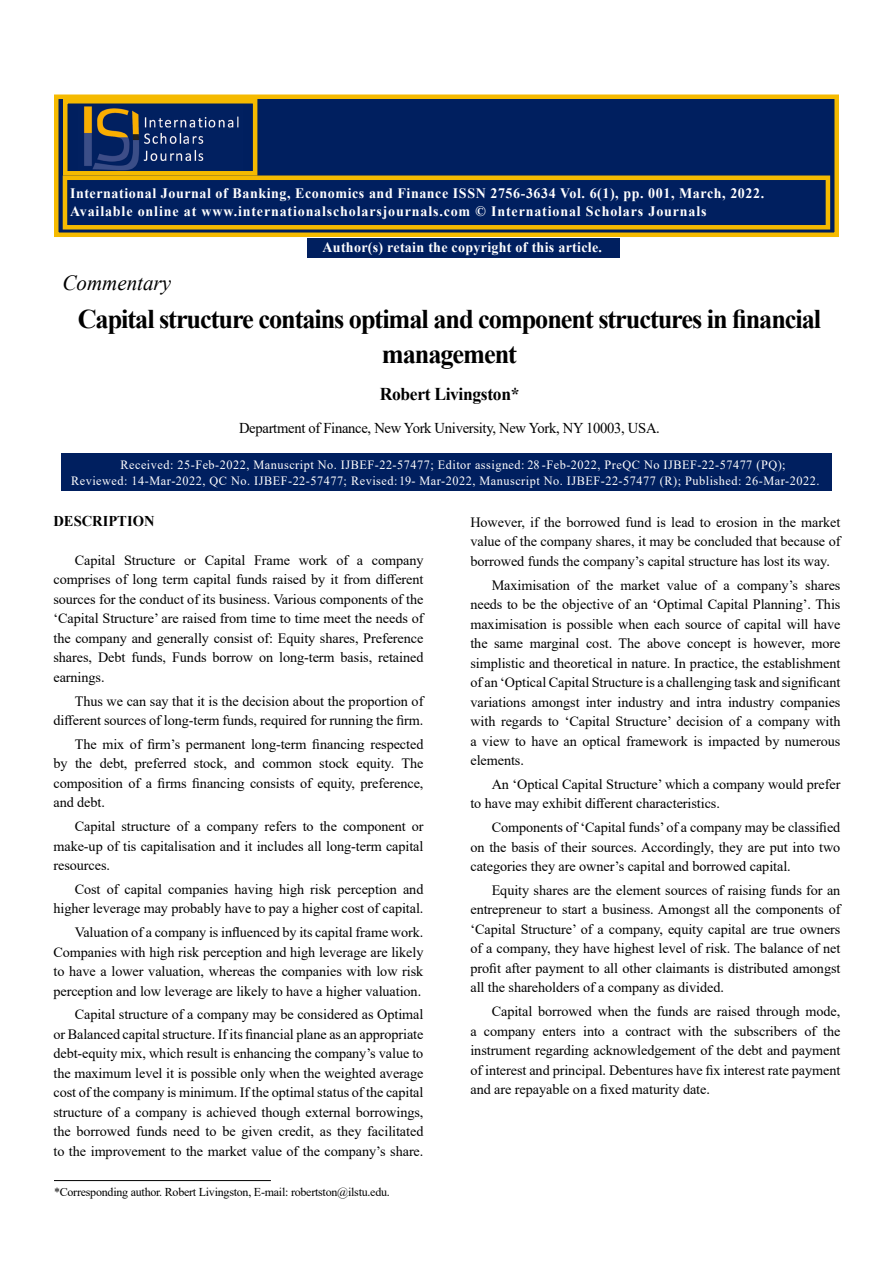
<style>
.page{position:relative;width:893px;height:1263px;background:#fff}
.page>*{position:absolute;margin:0;border:0;box-sizing:border-box;transform-origin:0 0}
.t1{font:700 27px/35.4px "Times New Roman";letter-spacing:-.04em;color:#000;text-align:center}
.t2{font:italic 21.6px "Times New Roman";color:#000}
.t3{font:700 18px "Times New Roman";letter-spacing:-.02em;color:#000}
.t4{font:15px "Times New Roman";letter-spacing:-.02em;color:#000}
.t5{font:700 15px "Times New Roman";color:#000}
.t6{font:700 14.4px/17.2px "Times New Roman";letter-spacing:.06em;color:#fff}
.t7{font:700 14.4px "Times New Roman";letter-spacing:.02em;color:#fff}
.t8{font:14.25px/19.5px "Times New Roman";letter-spacing:-.005em;color:#000;text-align:justify}
.t9{font:12.6px/15.6px "Times New Roman";letter-spacing:.04em;color:#fff}
.t10{font:12px "Times New Roman";letter-spacing:-.02em;color:#000}
</style>
<div class="page">
<div style="left:54px;top:94px;width:785px;height:143px;background:#001f5f;border:4px solid #f5ba00"></div>
<div style="left:63px;top:176px;width:767px;height:54px;background:#001f5f;border:4px solid #f5ba00"></div>
<img style="left:84px;top:106px;width:155px;height:65px">
<div style="left:63px;top:99px;width:194px;height:77px;border:4px solid #f5ba00"></div>
<div style="left:307px;top:238px;width:313px;height:20px;background:#001f5f"></div>
<div style="left:61px;top:454px;width:771px;height:37px;background:#001f5f"></div>
<hr style="left:54px;top:1180px;width:217px;height:1px;background:#000">
<p class="t6" style="left:70px;top:184px;width:696px">International Journal of Banking, Economics and Finance ISSN 2756-3634 Vol. 6(1), pp. 001, March, 2022.<br>Available online at www.internationalscholarsjournals.com © International Scholars Journals</p>
<p class="t7" style="left:323px;top:237px;width:281px">Author(s) retain the copyright of this article.</p>
<h2 class="t2" style="left:62px;top:267px;width:110px">Commentary</h2>
<h1 class="t1" style="left:78px;top:301px;width:745px">Capital structure contains optimal and component structures in financial management</h1>
<p class="t3" style="left:380px;top:381px;width:141px">Robert Livingston*</p>
<p class="t4" style="left:239px;top:418px;width:422px">Department of Finance, New York University, New York, NY 10003, USA.</p>
<p class="t9" style="left:71px;top:457px;width:750px;text-indent:49px">Received: 25-Feb-2022, Manuscript No. IJBEF-22-57477; Editor assigned: 28 -Feb-2022, PreQC No IJBEF-22-57477 (PQ);<br>Reviewed: 14-Mar-2022, QC No. IJBEF-22-57477; Revised: 19- Mar-2022, Manuscript No. IJBEF-22-57477 (R); Published: 26-Mar-2022.</p>
<p class="t5" style="left:53px;top:510px;width:103px">DESCRIPTION</p>
<p class="t8" style="left:53px;top:550px;width:372px;text-indent:21px">Capital Structure or Capital Frame work of a company comprises of long term capital funds raised by it from different sources for the conduct of its business. Various components of the ‘Capital Structure’ are raised from time to time meet the needs of the company and generally consist of: Equity shares, Preference shares, Debt funds, Funds borrow on long-term basis, retained earnings.</p>
<p class="t8" style="left:53px;top:691px;width:371px;text-align:right">Thus we can say that it is the decision about the proportion of different sources of long-term funds, required for running the firm.</p>
<p class="t8" style="left:53px;top:734px;width:371px;text-indent:21px">The mix of firm’s permanent long-term financing respected by the debt, preferred stock, and common stock equity. The composition of a firms financing consists of equity, preference, and debt.</p>
<p class="t8" style="left:53px;top:816px;width:372px;text-indent:21px">Capital structure of a company refers to the component or make-up of tis capitalisation and it includes all long-term capital resources.</p>
<p class="t8" style="left:53px;top:879px;width:372px;text-align:right">Cost of capital companies having high risk perception and higher leverage may probably have to pay a higher cost of capital.</p>
<p class="t8" style="left:53px;top:922px;width:372px;text-indent:21px">Valuation of a company is influenced by its capital frame work.<br>Companies with high risk perception and high leverage are likely to have a lower valuation, whereas the companies with low risk perception and low leverage are likely to have a higher valuation.</p>
<p class="t8" style="left:53px;top:1004px;width:372px;text-indent:21px">Capital structure of a company may be considered as Optimal or Balanced capital structure. If its financial plane as an appropriate debt-equity mix, which result is enhancing the company’s value to the maximum level it is possible only when the weighted average cost of the company is minimum. If the optimal status of the capital structure of a company is achieved though external borrowings, the borrowed funds need to be given credit, as they facilitated to the improvement to the market value of the company’s share.</p>
<p class="t10" style="left:54px;top:1184px;width:337px">*Corresponding author. Robert Livingston, E-mail: robertston@ilstu.edu.</p>
<p class="t8" style="left:470px;top:512px;width:372px">However, if the borrowed fund is lead to erosion in the market value of the company shares, it may be concluded that because of borrowed funds the company’s capital structure has lost its way.</p>
<p class="t8" style="left:470px;top:575px;width:372px;text-indent:21px">Maximisation of the market value of a company’s shares needs to be the objective of an ‘Optimal Capital Planning’. This maximisation is possible when each source of capital will have the same marginal cost. The above concept is however, more simplistic and theoretical in nature. In practice, the establishment of an ‘Optical Capital Structure is a challenging task and significant variations amongst inter industry and intra industry companies with regards to ‘Capital Structure’ decision of a company with a view to have an optical framework is impacted by numerous elements.</p>
<p class="t8" style="left:470px;top:774px;width:372px;text-indent:21px">An ‘Optical Capital Structure’ which a company would prefer to have may exhibit different characteristics.</p>
<p class="t8" style="left:470px;top:817px;width:371px;text-indent:21px">Components of ‘Capital funds’ of a company may be classified on the basis of their sources. Accordingly, they are put into two categories they are owner’s capital and borrowed capital.</p>
<p class="t8" style="left:470px;top:880px;width:372px;text-indent:21px">Equity shares are the element sources of raising funds for an entrepreneur to start a business. Amongst all the components of ‘Capital Structure’ of a company, equity capital are true owners of a company, they have highest level of risk. The balance of net profit after payment to all other claimants is distributed amongst all the shareholders of a company as divided.</p>
<p class="t8" style="left:470px;top:1001px;width:372px;text-indent:21px">Capital borrowed when the funds are raised through mode, a company enters into a contract with the subscribers of the instrument regarding acknowledgement of the debt and payment of interest and principal. Debentures have fix interest rate payment and are repayable on a fixed maturity date.</p>
</div>
